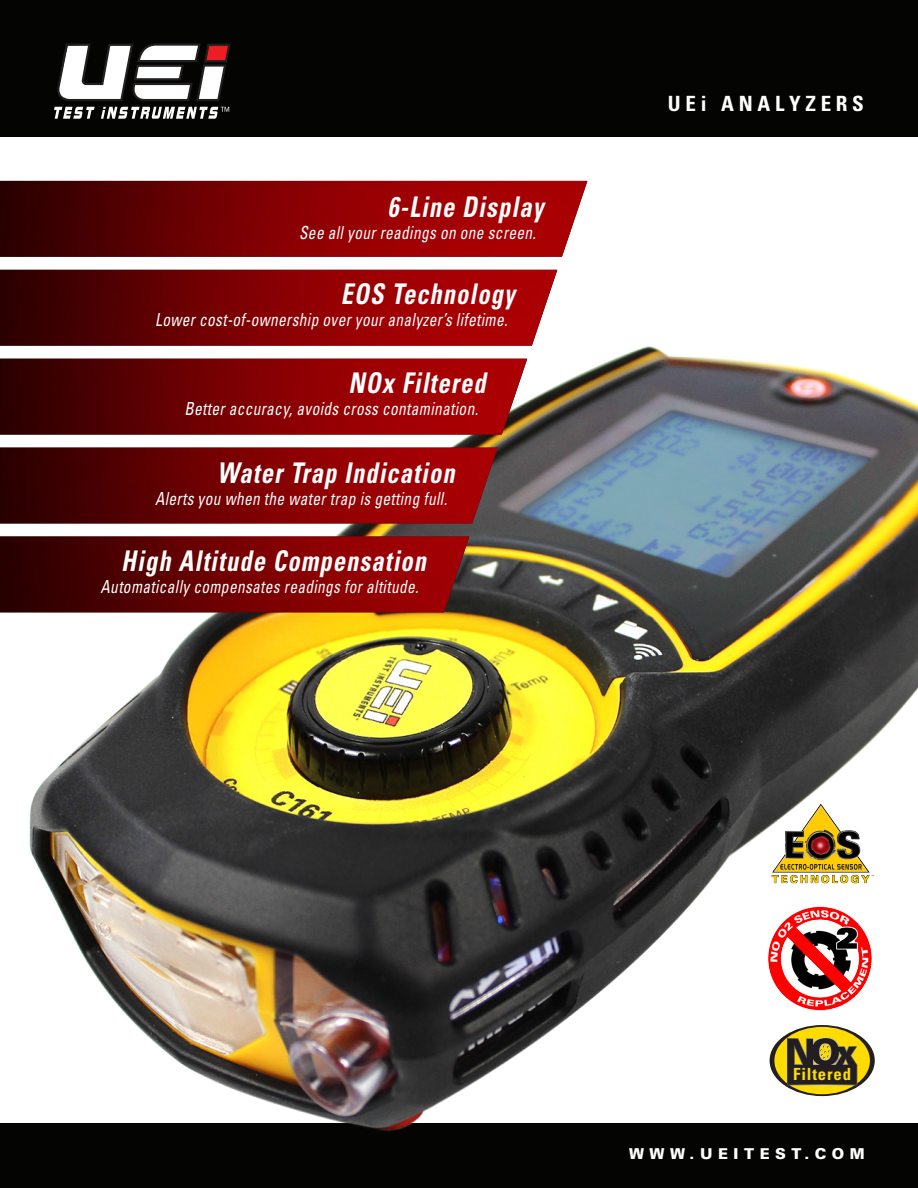
<style>
.page{position:relative;width:918px;height:1188px;background:#fff}
.page>*{position:absolute;margin:0;border:0;box-sizing:border-box;transform-origin:0 0}
.t1{font:italic 700 condensed 28.5px "Univers LT Std";letter-spacing:.05em;color:#fff;scale:.85 1}
.t2{font:700 condensed 21px "Univers LT Std";letter-spacing:.225em;color:#fff}
.t3{font:italic condensed 18px "Univers LT Std";letter-spacing:.025em;color:#fff;scale:.85 1}
.t4{font:700 condensed 16.65px "Univers LT Std";letter-spacing:.05em;color:#ffdc01}
.t5{font:900 15px "Univers LT Std";letter-spacing:.37em;color:#fff}
</style>
<div class="page">
<div style="left:0;top:1123px;width:918px;height:65px;background:#040503"></div>
<div style="left:0;top:0;width:918px;height:137px;background:#040503"></div>
<svg style="left:57px;top:43px;width:174px;height:58px"></svg>
<svg style="left:54px;top:107px;width:175px;height:12px"></svg>
<img style="left:0;top:346px;width:918px;height:785px">
<img style="left:0;top:181px;width:587px;height:431px">
<img style="left:770px;top:907px;width:48px;height:37px">
<svg style="left:770px;top:1025px;width:105px;height:71px"></svg>
<div style="left:774px;top:1027px;width:96px;height:67px;background:#ffdc01;border-radius:50%"></div>
<svg style="left:787px;top:1037px;width:70px;height:48px;background:#514825"></svg>
<img style="left:804px;top:804px;width:17px;height:23px">
<p class="t1" style="left:388px;top:190px;width:185px">6-Line Display</p>
<p class="t3" style="left:299px;top:221px;width:280px">See all your readings on one screen.</p>
<p class="t1" style="left:341px;top:277px;width:206px">EOS Technology</p>
<p class="t3" style="left:155px;top:308px;width:416px">Lower cost-of-ownership over your analyzer’s lifetime.</p>
<p class="t1" style="left:348px;top:366px;width:163px">NOx Filtered</p>
<p class="t3" style="left:184px;top:397px;width:347px">Better accuracy, avoids cross contamination.</p>
<p class="t1" style="left:217px;top:456px;width:281px">Water Trap Indication</p>
<p class="t3" style="left:155px;top:487px;width:345px">Alerts you when the water trap is getting full.</p>
<p class="t1" style="left:121px;top:544px;width:360px">High Altitude Compensation</p>
<p class="t3" style="left:101px;top:575px;width:376px">Automatically compensates readings for altitude.</p>
<p class="t2" style="left:668px;top:91px;width:198px">UEi ANALYZERS</p>
<p class="t4" style="left:793px;top:1064px;width:59px">Filtered</p>
<p class="t5" style="left:629px;top:1145px;width:237px">WWW.UEITEST.COM</p>
</div>
